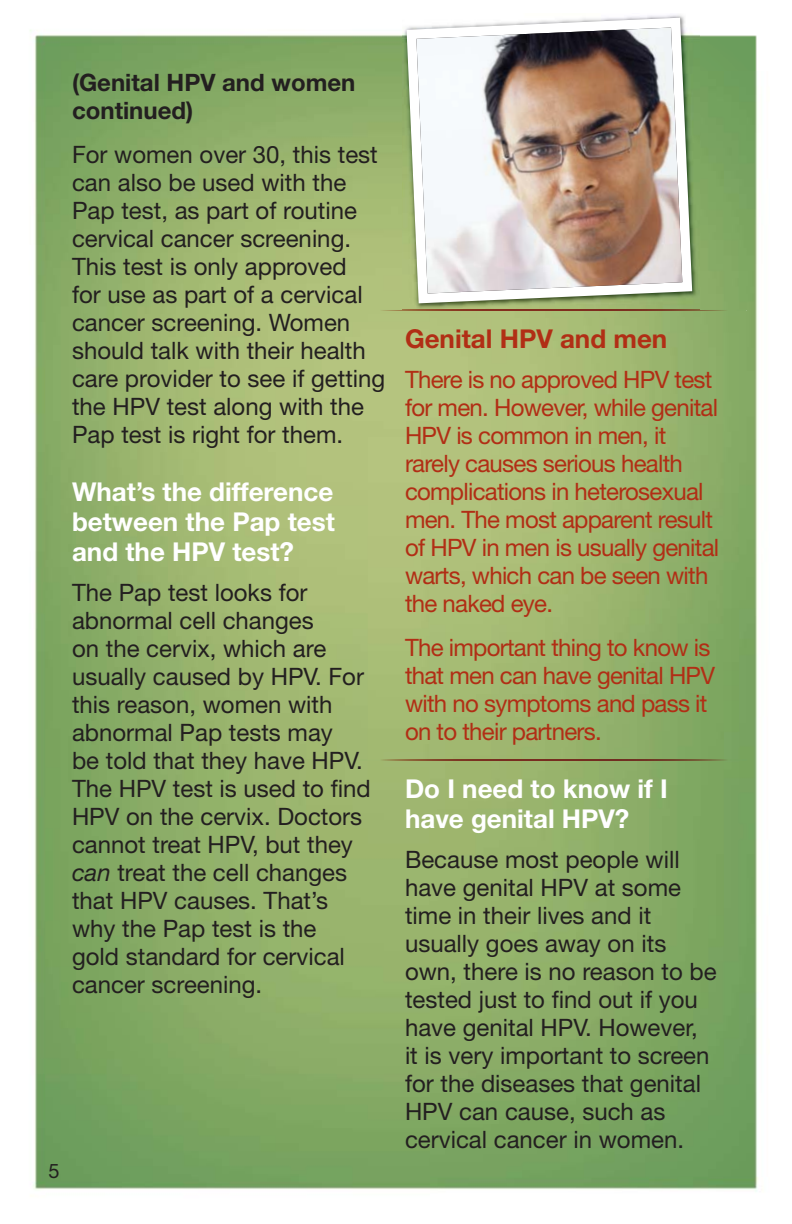
<style>
.page{position:relative;width:792px;height:1224px;background:#fff}
.page>*{position:absolute;margin:0;border:0;box-sizing:border-box;transform-origin:0 0}
.t1{font:700 26px/30px "Helvetica Neue";color:#fff;text-align:justify}
.t2{font:700 26px "Helvetica Neue";color:#b12e15}
.t3{font:24px/28px "Helvetica Neue";color:#231f20}
.t4{font:24px/28px "Helvetica Neue";letter-spacing:-.03em;color:#b12e15}
.t5{font:700 24px/28px "Helvetica Neue";color:#231f20}
.t6{font:20px "Helvetica Neue";color:#231f20}
.s1{font-style:italic}
</style>
<div class="page">
<img style="left:30px;top:30px;width:400px;height:1160px">
<img style="left:699px;top:35px;width:58px;height:36px">
<img style="left:649px;top:71px;width:109px;height:1121px">
<img style="left:430px;top:311px;width:219px;height:879px">
<img style="left:403px;top:15px;width:296px;height:295px">
<svg style="left:407px;top:18px;width:285px;height:285px"></svg>
<img style="left:416px;top:28px;width:266px;height:266px">
<img style="left:360px;top:310px;width:387px;height:1px">
<img style="left:360px;top:759px;width:387px;height:1px">
<p class="t5" style="left:72px;top:70px;width:285px">(Genital HPV and women continued)</p>
<p class="t3" style="left:72px;top:143px;width:315px">For women over 30, this test can also be used with the<br>Pap test, as part of routine cervical cancer screening.<br>This test is only approved<br>for use as part of a cervical cancer screening. Women should talk with their health care provider to see if getting the HPV test along with the<br>Pap test is right for them.</p>
<p class="t1" style="left:72px;top:479px;width:264px">What’s the difference between the Pap test and the HPV test?</p>
<p class="t3" style="left:72px;top:581px;width:300px">The Pap test looks for abnormal cell changes<br>on the cervix, which are usually caused by HPV. For this reason, women with abnormal Pap tests may<br>be told that they have HPV.<br>The HPV test is used to find<br>HPV on the cervix. Doctors cannot treat HPV, but they <span class="s1">can</span> treat the cell changes that HPV causes. That’s why the Pap test is the<br>gold standard for cervical cancer screening.</p>
<p class="t6" style="left:48px;top:1164px;width:13px">5</p>
<p class="t2" style="left:405px;top:330px;width:264px">Genital HPV and men</p>
<p class="t4" style="left:405px;top:368px;width:316px">There is no approved HPV test for men. However, while genital<br>HPV is common in men, it rarely causes serious health complications in heterosexual men. The most apparent result of HPV in men is usually genital warts, which can be seen with the naked eye.</p>
<p class="t4" style="left:405px;top:636px;width:312px">The important thing to know is that men can have genital HPV with no symptoms and pass it on to their partners.</p>
<p class="t1" style="left:405px;top:776px;width:264px">Do I need to know if I have genital HPV?</p>
<p class="t3" style="left:405px;top:848px;width:313px">Because most people will have genital HPV at some time in their lives and it usually goes away on its own, there is no reason to be tested just to find out if you have genital HPV. However, it is very important to screen for the diseases that genital<br>HPV can cause, such as cervical cancer in women.</p>
</div>
